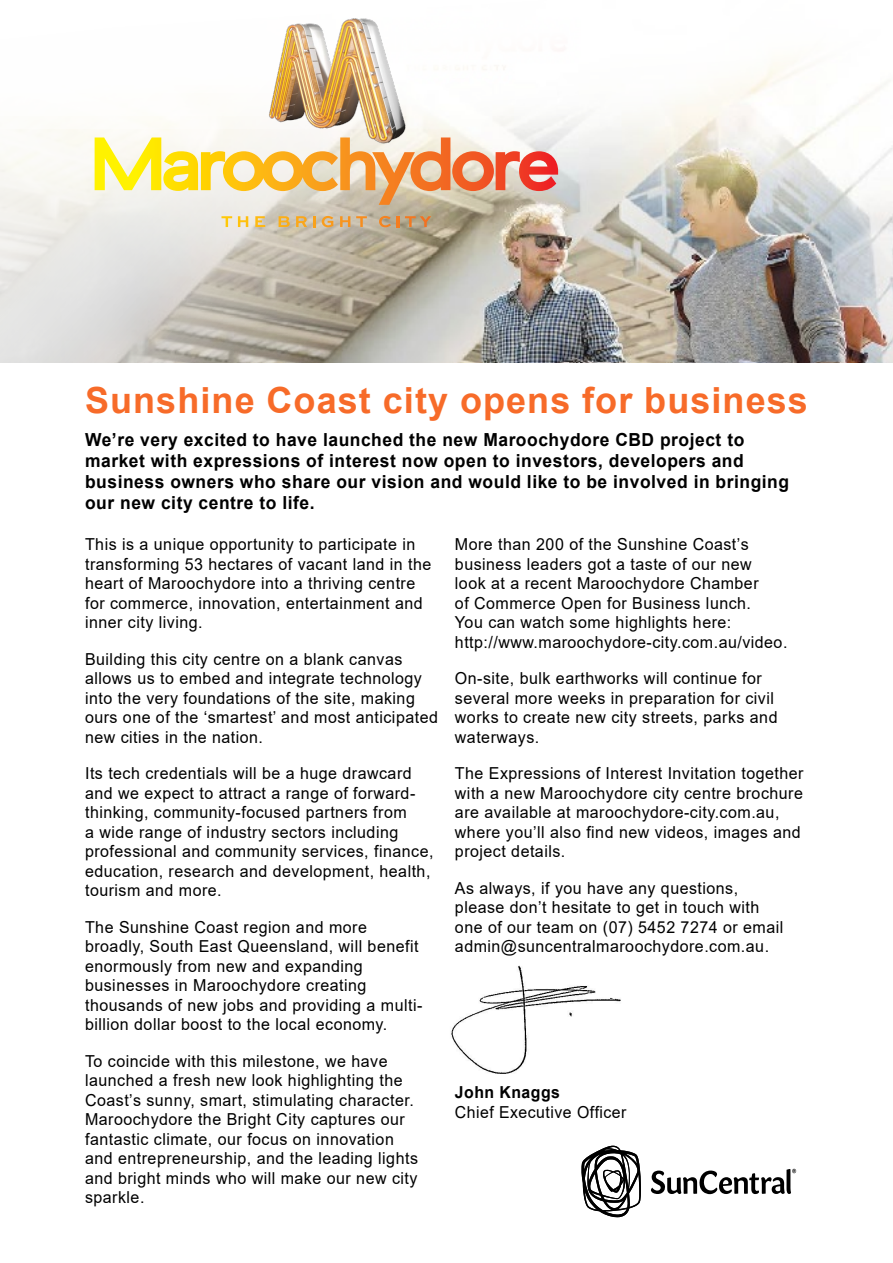
<style>
.page{position:relative;width:893px;height:1263px;background:#fff}
.page>*{position:absolute;margin:0;border:0;box-sizing:border-box;transform-origin:0 0}
.t1{font:700 36px "Arial";letter-spacing:.03em;color:#f76b29}
.t2{font:700 18px/21px "Arial";letter-spacing:.03em;color:#000}
.t3{font:16.5px/19.5px "Arial";letter-spacing:.03em;color:#000}
.t4{font:16.5px "Arial";letter-spacing:.03em;color:#000;scale:.96 1}
.t5{font:700 16.5px "Arial";letter-spacing:.03em;color:#000;scale:.96 1}
</style>
<div class="page">
<img style="left:451px;top:965px;width:170px;height:109px">
<img style="left:518px;top:129px;width:375px;height:234px">
<svg style="left:0;top:65px;width:518px;height:298px"></svg>
<svg style="left:221px;top:216px;width:11px;height:11px"></svg>
<svg style="left:238px;top:216px;width:10px;height:11px"></svg>
<svg style="left:255px;top:216px;width:10px;height:11px"></svg>
<svg style="left:279px;top:216px;width:11px;height:11px"></svg>
<svg style="left:296px;top:216px;width:11px;height:11px"></svg>
<svg style="left:313px;top:216px;width:3px;height:11px"></svg>
<svg style="left:322px;top:216px;width:11px;height:11px"></svg>
<svg style="left:340px;top:216px;width:10px;height:11px"></svg>
<svg style="left:356px;top:216px;width:11px;height:11px"></svg>
<svg style="left:379px;top:216px;width:12px;height:11px"></svg>
<svg style="left:397px;top:216px;width:2px;height:11px"></svg>
<svg style="left:405px;top:216px;width:26px;height:11px"></svg>
<svg style="left:95px;top:137px;width:463px;height:68px;background:#eec990"></svg>
<img style="left:263px;top:18px;width:147px;height:130px">
<svg style="left:581px;top:1146px;width:216px;height:72px"></svg>
<h1 class="t1" style="left:85px;top:375px;width:724px">Sunshine Coast city opens for business</h1>
<p class="t2" style="left:85px;top:430px;width:706px">We’re very excited to have launched the new Maroochydore CBD project to market with expressions of interest now open to investors, developers and business owners who share our vision and would like to be involved in bringing our new city centre to life.</p>
<p class="t3" style="left:85px;top:534px;width:348px">This is a unique opportunity to participate in transforming 53 hectares of vacant land in the heart of Maroochydore into a thriving centre for commerce, innovation, entertainment and inner city living.</p>
<p class="t3" style="left:85px;top:649px;width:354px">Building this city centre on a blank canvas allows us to embed and integrate technology into the very foundations of the site, making ours one of the ‘smartest’ and most anticipated new cities in the nation.</p>
<p class="t3" style="left:85px;top:764px;width:350px">Its tech credentials will be a huge drawcard and we expect to attract a range of forward&shy;thinking, community-focused partners from<br>a wide range of industry sectors including professional and community services, finance, education, research and development, health, tourism and more.</p>
<p class="t3" style="left:85px;top:917px;width:339px">The Sunshine Coast region and more broadly, South East Queensland, will benefit enormously from new and expanding businesses in Maroochydore creating thousands of new jobs and providing a multi&shy;billion dollar boost to the local economy.</p>
<p class="t3" style="left:85px;top:1051px;width:334px">To coincide with this milestone, we have launched a fresh new look highlighting the Coast’s sunny, smart, stimulating character.<br>Maroochydore the Bright City captures our fantastic climate, our focus on innovation and entrepreneurship, and the leading lights and bright minds who will make our new city sparkle.</p>
<p class="t3" style="left:455px;top:535px;width:334px">More than 200 of the Sunshine Coast’s business leaders got a taste of our new<br>look at a recent Maroochydore Chamber<br>of Commerce Open for Business lunch.<br>You can watch some highlights here: http://www.maroochydore-city.com.au/video.</p>
<p class="t3" style="left:455px;top:668px;width:324px">On-site, bulk earthworks will continue for several more weeks in preparation for civil works to create new city streets, parks and waterways.</p>
<p class="t3" style="left:455px;top:764px;width:350px">The Expressions of Interest Invitation together with a new Maroochydore city centre brochure are available at maroochydore-city.com.au, where you’ll also find new videos, images and project details.</p>
<p class="t3" style="left:455px;top:878px;width:330px">As always, if you have any questions, please don’t hesitate to get in touch with one of our team on (07) 5452 7274 or email admin@suncentralmaroochydore.com.au.</p>
<p class="t5" style="left:455px;top:1081px;width:111px">John Knaggs</p>
<p class="t4" style="left:455px;top:1101px;width:180px">Chief Executive Officer</p>
</div>
